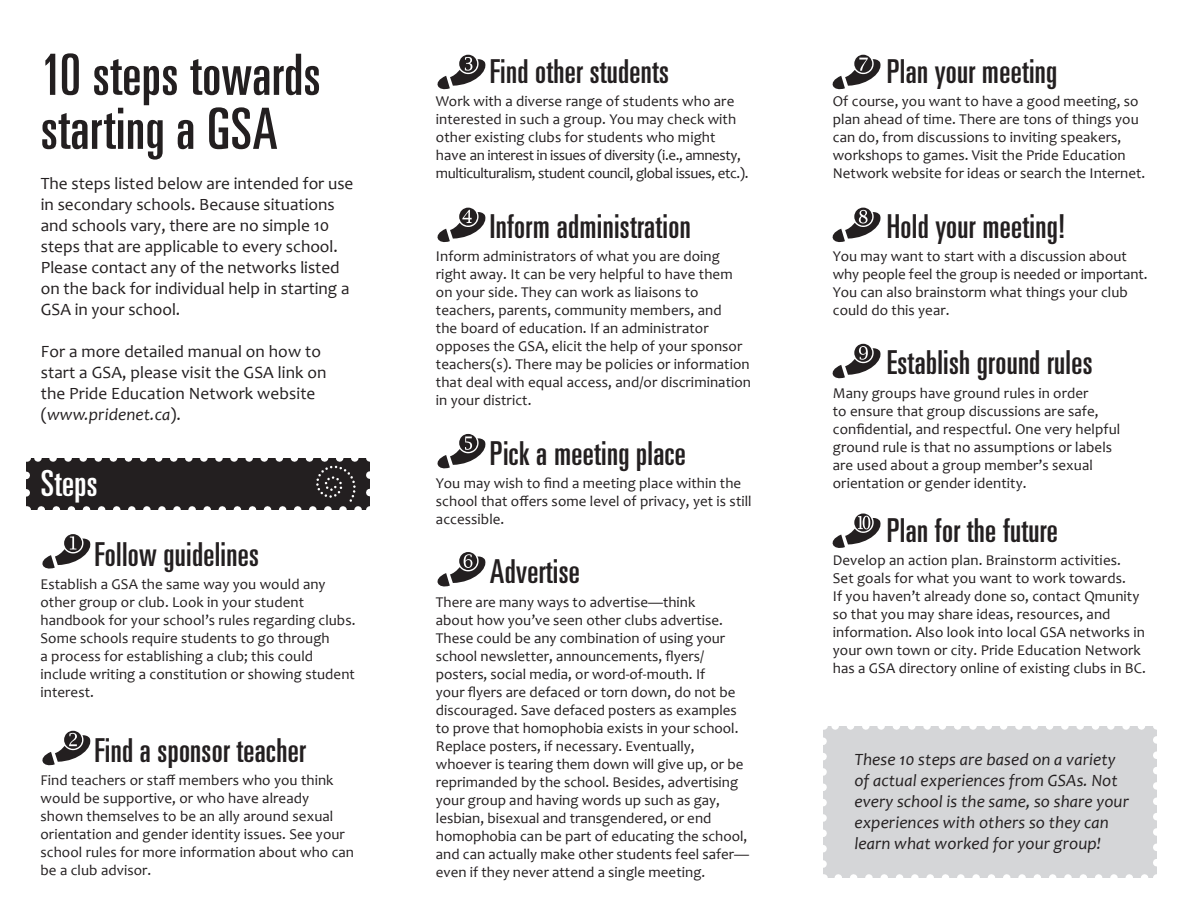
<style>
.page{position:relative;width:1188px;height:918px;background:#fff}
.page>*{position:absolute;margin:0;border:0;box-sizing:border-box;transform-origin:0 0}
.Large_Head{font:ultra-condensed 57px "Univers";letter-spacing:.01em;color:#231f20}
.Large_Head-2{font:ultra-condensed 36px "Univers";letter-spacing:.01em;color:#fff}
.Step_Heads{font:ultra-condensed 33px "Univers";letter-spacing:.01em;color:#231f20}
.Body_Text{font:17.25px/21px "Candara";color:#231f20}
.Body_Text-2{font:italic 17.25px/21px "Candara";letter-spacing:.005em;color:#231f20}
.Step_Heads-2{font:15px/18px "Candara";letter-spacing:.005em;color:#231f20}
.body_text{font:15px/18px "Candara";letter-spacing:.005em;color:#231f20}
.s1{font-style:italic}
</style>
<div class="page">
<div style="left:823px;top:726px;width:334px;height:152px;background:#d5d6d8"></div>
<svg style="left:838px;top:874px;width:311px;height:4px"></svg>
<svg style="left:831px;top:726px;width:311px;height:4px"></svg>
<svg style="left:823px;top:741px;width:4px;height:137px"></svg>
<svg style="left:1153px;top:726px;width:4px;height:137px"></svg>
<svg style="left:26px;top:458px;width:344px;height:52px;background:#322e2f"></svg>
<svg style="left:42px;top:534px;width:49px;height:35px"></svg>
<svg style="left:42px;top:730px;width:49px;height:36px"></svg>
<svg style="left:437px;top:207px;width:49px;height:35px"></svg>
<svg style="left:437px;top:552px;width:49px;height:35px"></svg>
<svg style="left:437px;top:54px;width:49px;height:36px"></svg>
<svg style="left:437px;top:433px;width:49px;height:36px"></svg>
<svg style="left:832px;top:54px;width:49px;height:36px"></svg>
<svg style="left:832px;top:207px;width:49px;height:36px"></svg>
<svg style="left:832px;top:343px;width:49px;height:36px"></svg>
<svg style="left:832px;top:513px;width:49px;height:35px"></svg>
<p class="Large_Head" style="left:41px;top:42px;width:281px">10 steps towards</p>
<p class="Large_Head" style="left:41px;top:96px;width:238px">starting a GSA</p>
<p class="Body_Text" style="left:41px;top:173px;width:314px">The steps listed below are intended for use in secondary schools. Because situations and schools vary, there are no simple 10 steps that are applicable to every school.<br>Please contact any of the networks listed on the back for individual help in starting a GSA in your school.</p>
<p class="Body_Text" style="left:41px;top:341px;width:287px">For a more detailed manual on how to start a GSA, please visit the GSA link on</p>
<p class="Body_Text" style="left:41px;top:383px;width:276px">the Pride Education Network website (<span class="s1">www.pridenet.ca</span>).</p>
<p class="Large_Head-2" style="left:41px;top:463px;width:58px">Steps</p>
<p class="Step_Heads" style="left:94px;top:535px;width:166px">Follow guidelines</p>
<p class="Step_Heads-2" style="left:40px;top:575px;width:317px">Establish a GSA the same way you would any other group or club. Look in your student handbook for your school’s rules regarding clubs.<br>Some schools require students to go through<br>a process for establishing a club; this could include writing a constitution or showing student interest.</p>
<p class="Step_Heads" style="left:94px;top:731px;width:213px">Find a sponsor teacher</p>
<p class="Step_Heads-2" style="left:40px;top:771px;width:315px">Find teachers or staff members who you think would be supportive, or who have already shown themselves to be an ally around sexual orientation and gender identity issues. See your school rules for more information about who can be a club advisor.</p>
<p class="Step_Heads" style="left:490px;top:52px;width:181px">Find other students</p>
<p class="Step_Heads-2" style="left:436px;top:92px;width:314px">Work with a diverse range of students who are interested in such a group. You may check with other existing clubs for students who might have an interest in issues of diversity (i.e., amnesty, multiculturalism, student council, global issues, etc.).</p>
<p class="Step_Heads" style="left:490px;top:207px;width:202px">Inform administration</p>
<p class="Step_Heads-2" style="left:436px;top:247px;width:317px">Inform administrators of what you are doing right away. It can be very helpful to have them on your side. They can work as liaisons to teachers, parents, community members, and<br>the board of education. If an administrator opposes the GSA, elicit the help of your sponsor teachers(s). There may be policies or information that deal with equal access, and/or discrimination in your district.</p>
<p class="Step_Heads" style="left:490px;top:434px;width:197px">Pick a meeting place</p>
<p class="Step_Heads-2" style="left:436px;top:474px;width:317px">You may wish to find a meeting place within the school that offers some level of privacy, yet is still accessible.</p>
<p class="Step_Heads" style="left:490px;top:553px;width:91px">Advertise</p>
<p class="Step_Heads-2" style="left:436px;top:593px;width:315px">There are many ways to advertise—think<br>about how you’ve seen other clubs advertise.<br>These could be any combination of using your school newsletter, announcements, flyers/ posters, social media, or word-of-mouth. If<br>your flyers are defaced or torn down, do not be discouraged. Save defaced posters as examples to prove that homophobia exists in your school.<br>Replace posters, if necessary. Eventually, whoever is tearing them down will give up, or be reprimanded by the school. Besides, advertising your group and having words up such as gay, lesbian, bisexual and transgendered, or end homophobia can be part of educating the school, and can actually make other students feel safer— even if they never attend a single meeting.</p>
<p class="Step_Heads" style="left:887px;top:52px;width:172px">Plan your meeting</p>
<p class="Step_Heads-2" style="left:833px;top:92px;width:314px">Of course, you want to have a good meeting, so plan ahead of time. There are tons of things you can do, from discussions to inviting speakers, workshops to games. Visit the Pride Education Network website for ideas or search the Internet.</p>
<p class="Step_Heads" style="left:887px;top:207px;width:180px">Hold your meeting!</p>
<p class="Step_Heads-2" style="left:833px;top:247px;width:316px">You may want to start with a discussion about why people feel the group is needed or important.</p>
<p class="Step_Heads-2" style="left:833px;top:283px;width:297px">You can also brainstorm what things your club could do this year.</p>
<p class="Step_Heads" style="left:887px;top:344px;width:207px">Establish ground rules</p>
<p class="body_text" style="left:833px;top:384px;width:289px">Many groups have ground rules in order<br>to ensure that group discussions are safe, confidential, and respectful. One very helpful ground rule is that no assumptions or labels</p>
<p class="body_text" style="left:833px;top:456px;width:262px">are used about a group member’s sexual orientation or gender identity.</p>
<p class="Step_Heads" style="left:887px;top:511px;width:173px">Plan for the future</p>
<p class="body_text" style="left:833px;top:551px;width:290px">Develop an action plan. Brainstorm activities.</p>
<p class="body_text" style="left:833px;top:569px;width:294px">Set goals for what you want to work towards.</p>
<p class="body_text" style="left:833px;top:587px;width:315px">If you haven’t already done so, contact Qmunity so that you may share ideas, resources, and information. Also look into local GSA networks in your own town or city. Pride Education Network has a GSA directory online of existing clubs in BC.</p>
<p class="Body_Text-2" style="left:854px;top:749px;width:276px">These 10 steps are based on a variety of actual experiences from GSAs. Not every school is the same, so share your experiences with others so they can learn what worked for your group!</p>
</div>
